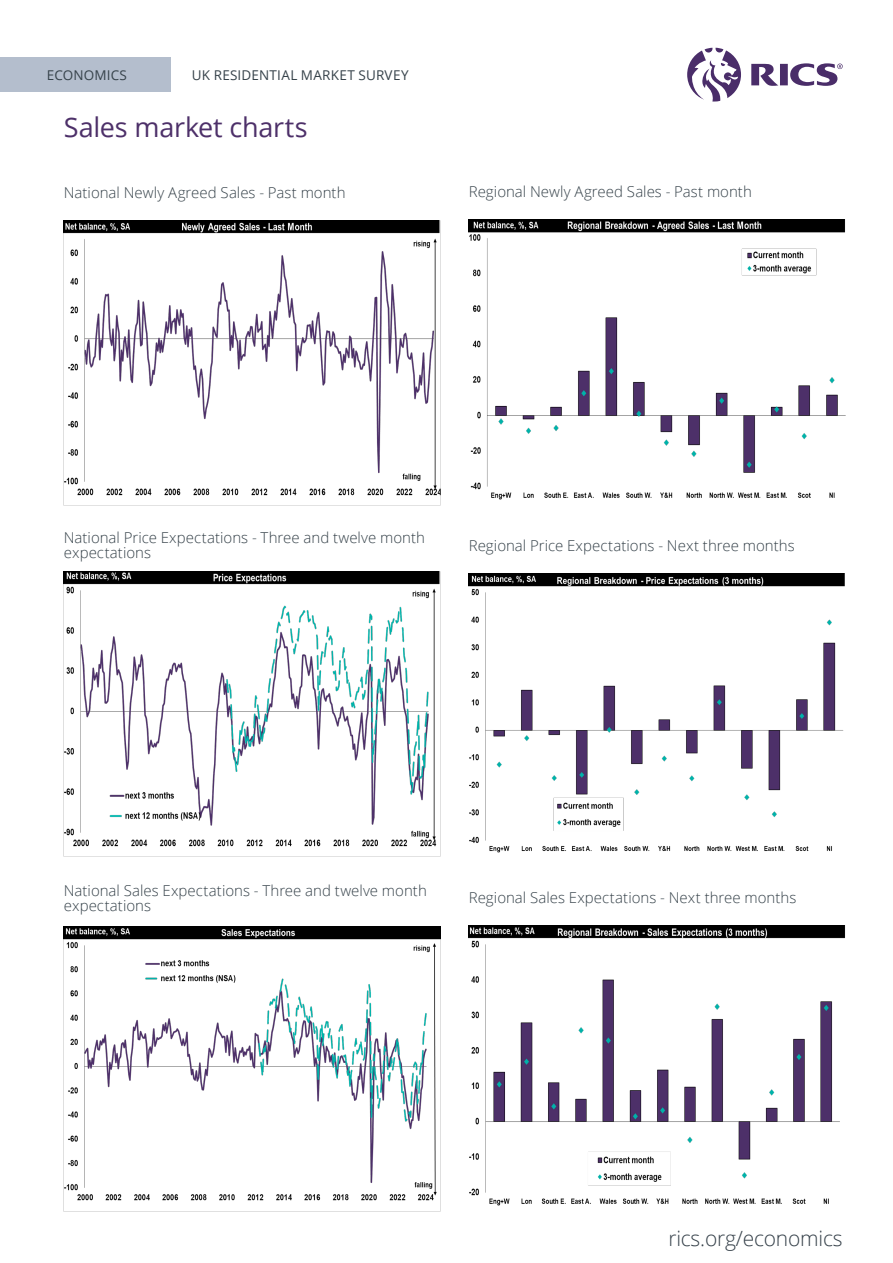
<style>
.page{position:relative;width:893px;height:1263px;background:#fff}
.page>*{position:absolute;margin:0;border:0;box-sizing:border-box;transform-origin:0 0}
.t1{font:27px "Open Sans";letter-spacing:-.01em;color:#4d3069}
.t2{font:300 21px "Open Sans";letter-spacing:-.01em;color:#36414a}
.Chart_description_text{font:300 15px/15px "Open Sans";color:#36424a}
.t3{font:13.5px "Open Sans";letter-spacing:.02em;color:#36424a}
</style>
<div class="page">
<div style="left:0;top:58px;width:171px;height:34px;background:#b4becd"></div>
<svg style="left:687px;top:48px;width:156px;height:54px"></svg>
<img style="left:64px;top:221px;width:376px;height:285px">
<img style="left:469px;top:219px;width:376px;height:281px">
<img style="left:64px;top:572px;width:376px;height:275px">
<img style="left:469px;top:574px;width:376px;height:279px">
<img style="left:64px;top:927px;width:376px;height:274px">
<img style="left:469px;top:925px;width:376px;height:281px">
<p class="t3" style="left:47px;top:66px;width:82px">ECONOMICS</p>
<p class="t3" style="left:192px;top:66px;width:218px">UK RESIDENTIAL MARKET SURVEY</p>
<p class="t1" style="left:64px;top:108px;width:245px">Sales market charts</p>
<p class="Chart_description_text" style="left:64px;top:185px;width:283px">National Newly Agreed Sales - Past month</p>
<p class="Chart_description_text" style="left:469px;top:183px;width:285px">Regional Newly Agreed Sales - Past month</p>
<p class="Chart_description_text" style="left:64px;top:530px;width:363px">National Price Expectations - Three and twelve month expectations</p>
<p class="Chart_description_text" style="left:469px;top:537px;width:327px">Regional Price Expectations - Next three months</p>
<p class="Chart_description_text" style="left:64px;top:883px;width:365px">National Sales Expectations - Three and twelve month expectations</p>
<p class="Chart_description_text" style="left:469px;top:889px;width:329px">Regional Sales Expectations - Next three months</p>
<h2 class="t2" style="left:668px;top:1223px;width:176px">rics.org/economics</h2>
</div>
